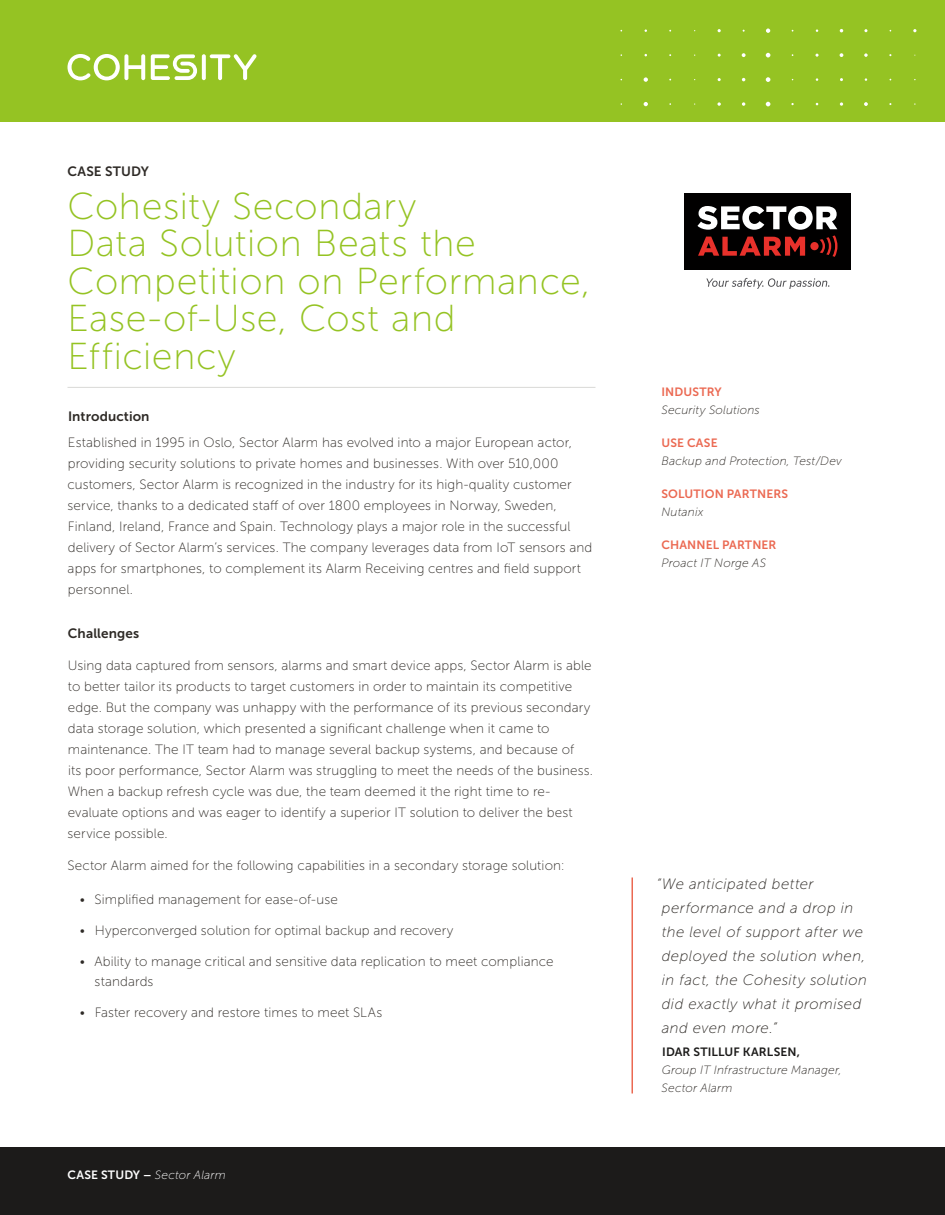
<style>
.page{position:relative;width:945px;height:1215px;background:#fff}
.page>*{position:absolute;margin:0;border:0;box-sizing:border-box;transform-origin:0 0}
.H1_-_Green{font:37.5px/37.5px "Museo Sans 100";letter-spacing:.015em;color:#95c323}
.t1{font:italic 15px/24px "Museo Sans 100";letter-spacing:.03em;color:#2e2a26}
.Body_Copy_-_Paragrap{font:13.5px/21px "Museo Sans 100";letter-spacing:.01em;color:#2e2a26}
.Subhead{font:13.5px "Museo Sans 700";letter-spacing:.01em;color:#2e2a26}
.Body_Copy_-_Paragrap-2{font:13.5px "Museo Sans 700";letter-spacing:.01em;color:#2e2a26}
.Feature_-_Body_Copy{font:italic 12px/18px "Museo Sans 100";letter-spacing:.01em;color:#2e2a26}
.Subhead_2_-_Salmon{font:12px "Museo Sans 700";letter-spacing:.01em;color:#eb6952}
.Subhead_2_-_Salmon-2{font:italic 12px "Museo Sans 100";letter-spacing:.01em;color:#2e2a26}
.t2{font:italic 12px "Museo Sans 100";letter-spacing:.01em;color:#fff}
.Quote_Author{font:12px "Museo Sans 700";letter-spacing:.01em;color:#1c1b1a}
.s1{font-family:"Museo Sans 700";font-style:normal}
</style>
<div class="page">
<div style="left:0;top:0;width:945px;height:122px;background:#95c323"></div>
<svg style="left:67px;top:54px;width:78px;height:26px"></svg>
<svg style="left:202px;top:54px;width:4px;height:26px"></svg>
<svg style="left:210px;top:54px;width:47px;height:26px"></svg>
<svg style="left:151px;top:54px;width:46px;height:26px"></svg>
<div style="left:0;top:1148px;width:945px;height:67px;background:#1c1b1a"></div>
<hr style="left:632px;top:878px;width:1px;height:216px;background:#eb6952">
<svg style="left:766px;top:28px;width:4px;height:5px"></svg>
<svg style="left:864px;top:53px;width:4px;height:4px"></svg>
<svg style="left:766px;top:53px;width:4px;height:4px"></svg>
<svg style="left:840px;top:53px;width:3px;height:4px"></svg>
<svg style="left:742px;top:53px;width:4px;height:4px"></svg>
<svg style="left:766px;top:77px;width:4px;height:5px"></svg>
<svg style="left:644px;top:77px;width:4px;height:5px"></svg>
<svg style="left:766px;top:102px;width:4px;height:4px"></svg>
<svg style="left:840px;top:102px;width:3px;height:4px"></svg>
<svg style="left:717px;top:102px;width:4px;height:4px"></svg>
<svg style="left:644px;top:102px;width:4px;height:4px"></svg>
<svg style="left:742px;top:102px;width:3px;height:4px"></svg>
<svg style="left:864px;top:102px;width:4px;height:4px"></svg>
<hr style="left:68px;top:387px;width:528px;height:1px;background:#d9d9d7">
<div style="left:684px;top:193px;width:167px;height:76px;background:#010000"></div>
<svg style="left:697px;top:206px;width:140px;height:51px"></svg>
<svg style="left:706px;top:278px;width:123px;height:11px"></svg>
<p class="Subhead" style="left:68px;top:163px;width:83px">CASE STUDY</p>
<p class="H1_-_Green" style="left:68px;top:187px;width:524px">Cohesity Secondary<br>Data Solution Beats the<br>Competition on Performance,<br>Ease-of-Use, Cost and<br>Efficiency</p>
<p class="Subhead" style="left:68px;top:409px;width:83px">Introduction</p>
<p class="Body_Copy_-_Paragrap" style="left:68px;top:432px;width:526px">Established in 1995 in Oslo, Sector Alarm has evolved into a major European actor, providing security solutions to private homes and businesses. With over 510,000 customers, Sector Alarm is recognized in the industry for its high-quality customer service, thanks to a dedicated staff of over 1800 employees in Norway, Sweden, Finland, Ireland, France and Spain. Technology plays a major role in the successful delivery of Sector Alarm’s services. The company leverages data from IoT sensors and apps for smartphones, to complement its Alarm Receiving centres and field support personnel.</p>
<p class="Body_Copy_-_Paragrap-2" style="left:68px;top:626px;width:73px">Challenges</p>
<p class="Body_Copy_-_Paragrap" style="left:68px;top:655px;width:527px">Using data captured from sensors, alarms and smart device apps, Sector Alarm is able to better tailor its products to target customers in order to maintain its competitive edge. But the company was unhappy with the performance of its previous secondary data storage solution, which presented a significant challenge when it came to maintenance. The IT team had to manage several backup systems, and because of<br>its poor performance, Sector Alarm was struggling to meet the needs of the business.<br>When a backup refresh cycle was due, the team deemed it the right time to re&shy;evaluate options and was eager to identify a superior IT solution to deliver the best service possible.</p>
<p class="Body_Copy_-_Paragrap" style="left:68px;top:855px;width:499px">Sector Alarm aimed for the following capabilities in a secondary storage solution:</p>
<p class="Body_Copy_-_Paragrap" style="left:80px;top:889px;width:260px">• Simplified management for ease-of-use</p>
<p class="Body_Copy_-_Paragrap" style="left:80px;top:920px;width:375px">• Hyperconverged solution for optimal backup and recovery</p>
<p class="Body_Copy_-_Paragrap" style="left:95px;top:951px;width:460px;line-height:20.2px;text-indent:-15px">• Ability to manage critical and sensitive data replication to meet compliance standards</p>
<p class="Body_Copy_-_Paragrap" style="left:80px;top:1002px;width:304px">• Faster recovery and restore times to meet SLAs</p>
<p class="t2" style="left:68px;top:1169px;width:160px"><span class="s1">CASE STUDY –</span> Sector Alarm</p>
<p class="Subhead_2_-_Salmon" style="left:662px;top:385px;width:62px">INDUSTRY</p>
<p class="Subhead_2_-_Salmon-2" style="left:662px;top:404px;width:100px">Security Solutions</p>
<p class="Subhead_2_-_Salmon" style="left:662px;top:436px;width:58px">USE CASE</p>
<p class="Feature_-_Body_Copy" style="left:662px;top:452px;width:182px">Backup and Protection, Test/Dev</p>
<p class="Subhead_2_-_Salmon" style="left:662px;top:487px;width:128px">SOLUTION PARTNERS</p>
<p class="Subhead_2_-_Salmon-2" style="left:662px;top:506px;width:44px">Nutanix</p>
<p class="Subhead_2_-_Salmon" style="left:662px;top:538px;width:117px">CHANNEL PARTNER</p>
<p class="Subhead_2_-_Salmon-2" style="left:662px;top:557px;width:106px">Proact IT Norge AS</p>
<p class="t1" style="left:662px;top:872px;width:207px;text-indent:-5px">“We anticipated better performance and a drop in the level of support after we deployed the solution when, in fact, the Cohesity solution did exactly what it promised and even more.”</p>
<p class="Quote_Author" style="left:662px;top:1046px;width:139px">IDAR STILLUF KARLSEN,</p>
<p class="Feature_-_Body_Copy" style="left:662px;top:1061px;width:182px">Group IT Infrastructure Manager,<br>Sector Alarm</p>
</div>
